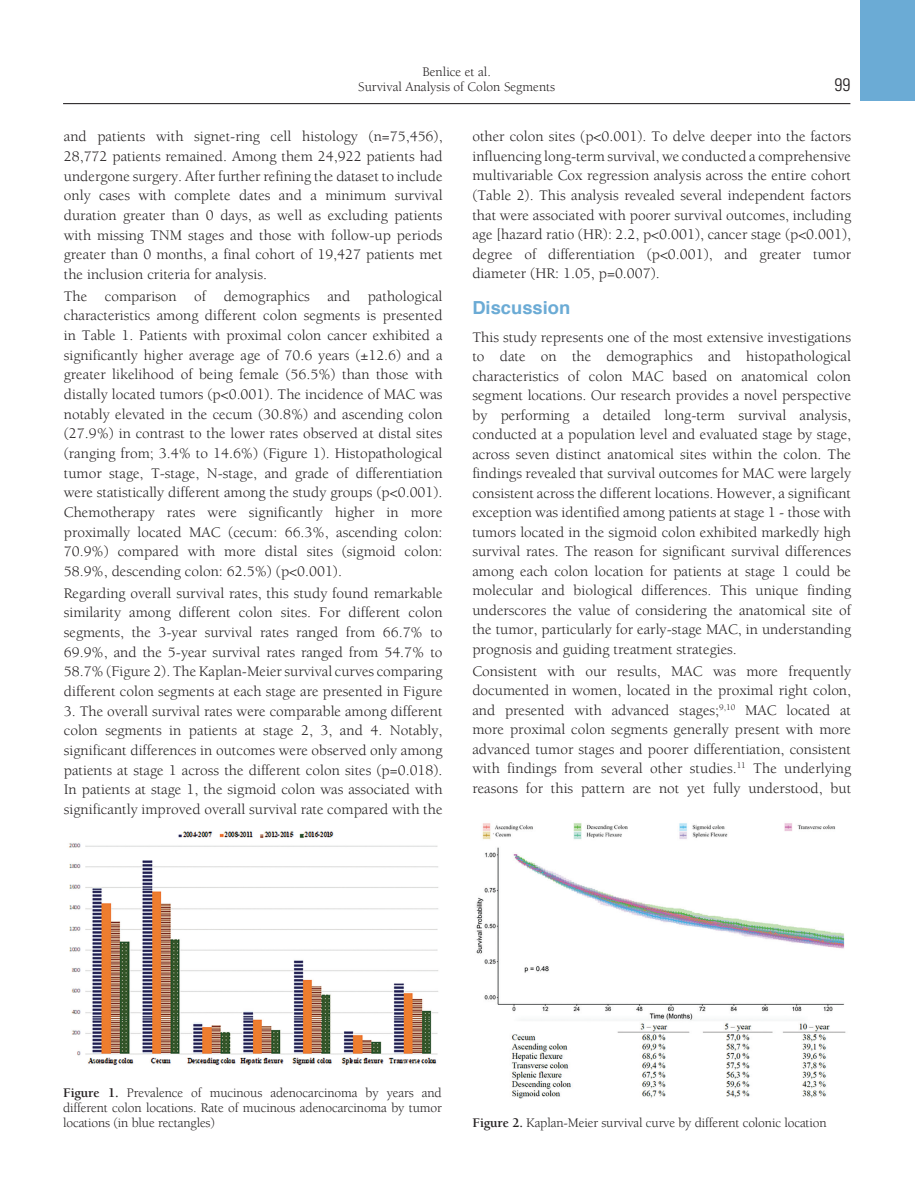
<style>
.page{position:relative;width:915px;height:1191px;background:#fff}
.page>*{position:absolute;margin:0;border:0;box-sizing:border-box;transform-origin:0 0}
.t1{font:700 18px "Helvetica";color:#6babd5}
.t2{font:18px "Univers Cond Light Tr";color:#231f20}
.t3{font:15px/19.6px "Berkeley";color:#231f20;text-align:justify}
.t4{font:13.5px/15px "Berkeley";letter-spacing:-.01em;color:#231f20;text-align:center}
.s1{font-weight:700}
</style>
<div class="page">
<hr style="left:63px;top:103px;width:787px;height:1px;background:#231f20">
<div style="left:859px;top:0;width:55px;height:101px;background:#6babd5"></div>
<img style="left:69px;top:831px;width:370px;height:234px">
<img style="left:476px;top:823px;width:370px;height:275px">
<p class="t4" style="left:358px;top:64px;width:198px">Benlice et al.<br>Survival Analysis of Colon Segments</p>
<p class="t3" style="left:64px;top:127px;width:380px">and patients with signet-ring cell histology (n=75,456), 28,772 patients remained. Among them 24,922 patients had undergone surgery. After further refining the dataset to include only cases with complete dates and a minimum survival duration greater than 0 days, as well as excluding patients with missing TNM stages and those with follow-up periods greater than 0 months, a final cohort of 19,427 patients met the inclusion criteria for analysis.</p>
<p class="t3" style="left:64px;top:286px;width:380px">The comparison of demographics and pathological characteristics among different colon segments is presented in Table 1. Patients with proximal colon cancer exhibited a significantly higher average age of 70.6 years (±12.6) and a greater likelihood of being female (56.5%) than those with distally located tumors (p&lt;0.001). The incidence of MAC was notably elevated in the cecum (30.8%) and ascending colon (27.9%) in contrast to the lower rates observed at distal sites (ranging from; 3.4% to 14.6%) (Figure 1). Histopathological tumor stage, T-stage, N-stage, and grade of differentiation were statistically different among the study groups (p&lt;0.001).<br>Chemotherapy rates were significantly higher in more proximally located MAC (cecum: 66.3%, ascending colon:<br>70.9%) compared with more distal sites (sigmoid colon:<br>58.9%, descending colon: 62.5%) (p&lt;0.001).</p>
<p class="t3" style="left:64px;top:583px;width:380px">Regarding overall survival rates, this study found remarkable similarity among different colon sites. For different colon segments, the 3-year survival rates ranged from 66.7% to 69.9%, and the 5-year survival rates ranged from 54.7% to 58.7% (Figure 2). The Kaplan-Meier survival curves comparing different colon segments at each stage are presented in Figure</p>
<p class="t3" style="left:64px;top:701px;width:380px">3. The overall survival rates were comparable among different colon segments in patients at stage 2, 3, and 4. Notably, significant differences in outcomes were observed only among patients at stage 1 across the different colon sites (p=0.018).<br>In patients at stage 1, the sigmoid colon was associated with significantly improved overall survival rate compared with the</p>
<p class="t2" style="left:834px;top:74px;width:17px">99</p>
<p class="t3" style="left:472px;top:127px;width:380px">other colon sites (p&lt;0.001). To delve deeper into the factors influencing long-term survival, we conducted a comprehensive multivariable Cox regression analysis across the entire cohort (Table 2). This analysis revealed several independent factors that were associated with poorer survival outcomes, including age [hazard ratio (HR): 2.2, p&lt;0.001), cancer stage (p&lt;0.001), degree of differentiation (p&lt;0.001), and greater tumor diameter (HR: 1.05, p=0.007).</p>
<p class="t1" style="left:472px;top:293px;width:99px">Discussion</p>
<p class="t3" style="left:472px;top:327px;width:380px">This study represents one of the most extensive investigations to date on the demographics and histopathological characteristics of colon MAC based on anatomical colon segment locations. Our research provides a novel perspective by performing a detailed long-term survival analysis, conducted at a population level and evaluated stage by stage, across seven distinct anatomical sites within the colon. The findings revealed that survival outcomes for MAC were largely consistent across the different locations. However, a significant exception was identified among patients at stage 1 - those with tumors located in the sigmoid colon exhibited markedly high survival rates. The reason for significant survival differences among each colon location for patients at stage 1 could be molecular and biological differences. This unique finding underscores the value of considering the anatomical site of the tumor, particularly for early-stage MAC, in understanding prognosis and guiding treatment strategies.</p>
<p class="t3" style="left:472px;top:661px;width:380px">Consistent with our results, MAC was more frequently documented in women, located in the proximal right colon, and presented with advanced stages;<sup>9,10</sup> MAC located at more proximal colon segments generally present with more advanced tumor stages and poorer differentiation, consistent with findings from several other studies.<sup>11</sup> The underlying reasons for this pattern are not yet fully understood, but</p>
<p class="t4" style="left:63px;top:1085px;width:380px;text-align:justify"><span class="s1">Figure 1.</span> Prevalence of mucinous adenocarcinoma by years and different colon locations. Rate of mucinous adenocarcinoma by tumor locations (in blue rectangles)</p>
<p class="t4" style="left:472px;top:1115px;width:356px"><span class="s1">Figure 2.</span> Kaplan-Meier survival curve by different colonic location</p>
</div>
